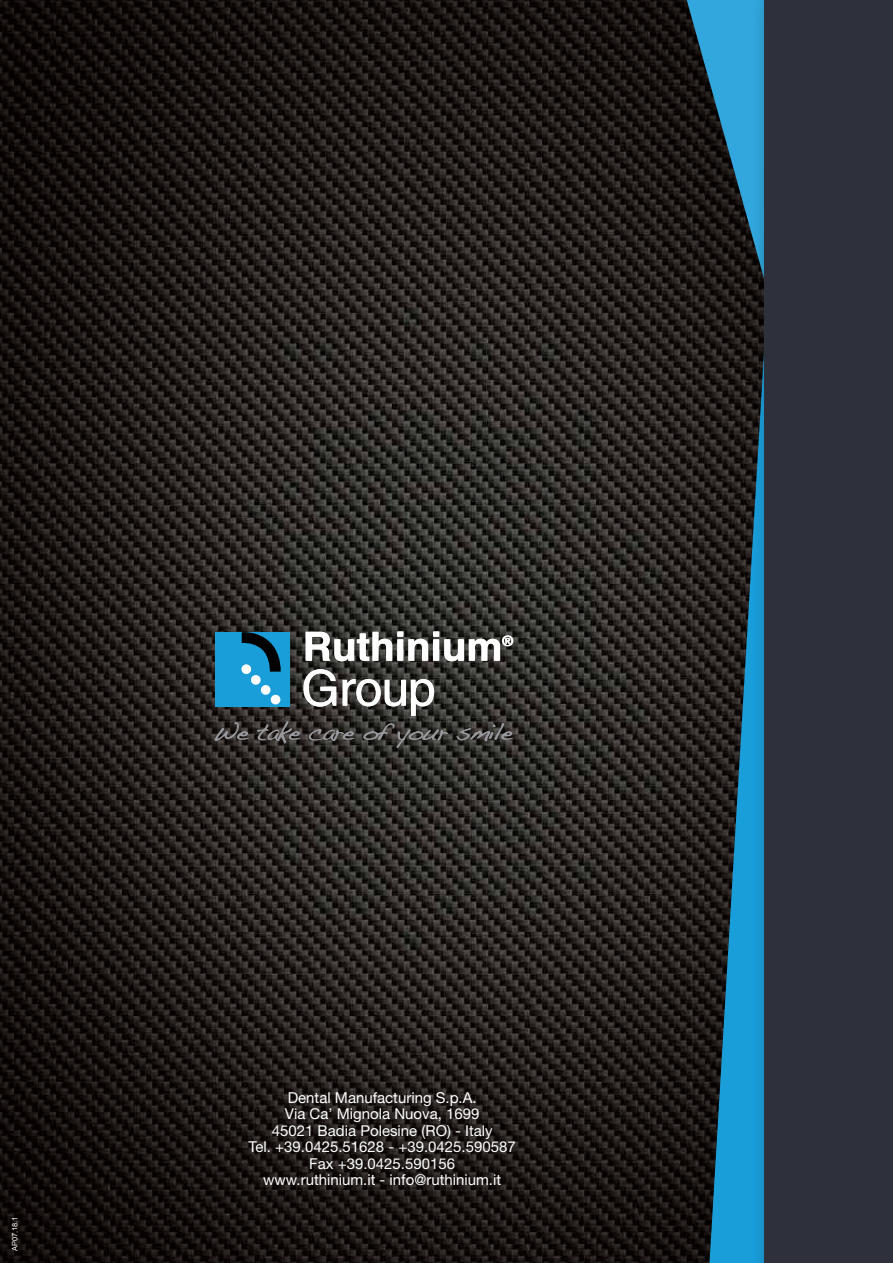
<style>
.page{position:relative;width:893px;height:1263px;background:#fff}
.page>*{position:absolute;margin:0;border:0;box-sizing:border-box;transform-origin:0 0}
.t1{font:15px/16.5px "Helvetica Neue LT Std";color:#fff;text-align:center}
.t2{font:15px "Helvetica Neue";color:#fff}
.t3{font:7.5px "Arial";color:#fff}
</style>
<div class="page">
<img style="left:0;top:0;width:696px;height:1263px">
<div style="left:672px;top:0;width:221px;height:1000px;background:#000;opacity:.5"></div>
<svg style="left:687px;top:0;width:9px;height:743px;background:#211f1e"></svg>
<svg style="left:214px;top:631px;width:299px;height:117px;background:#4c5e63"></svg>
<div style="left:696px;top:0;width:197px;height:1263px;background:#000;opacity:.5"></div>
<svg style="left:709px;top:0;width:42px;height:1263px;background:#205065"></svg>
<div style="left:751px;top:0;width:142px;height:1263px;background:#000;opacity:.5"></div>
<div style="left:764px;top:0;width:129px;height:1263px;background:#2e313c"></div>
<p class="t3" style="left:10px;top:1251px;width:37px;rotate:-90deg">AP07.18.1</p>
<p class="t2" style="left:288px;top:1086px;width:190px">Dental Manufacturing S.p.A.</p>
<p class="t1" style="left:248px;top:1105px;width:269px">Via Ca’ Mignola Nuova, 1699<br>45021 Badia Polesine (RO) - Italy<br>Tel. +39.0425.51628 - +39.0425.590587<br>Fax +39.0425.590156<br>www.ruthinium.it - info@ruthinium.it</p>
</div>
